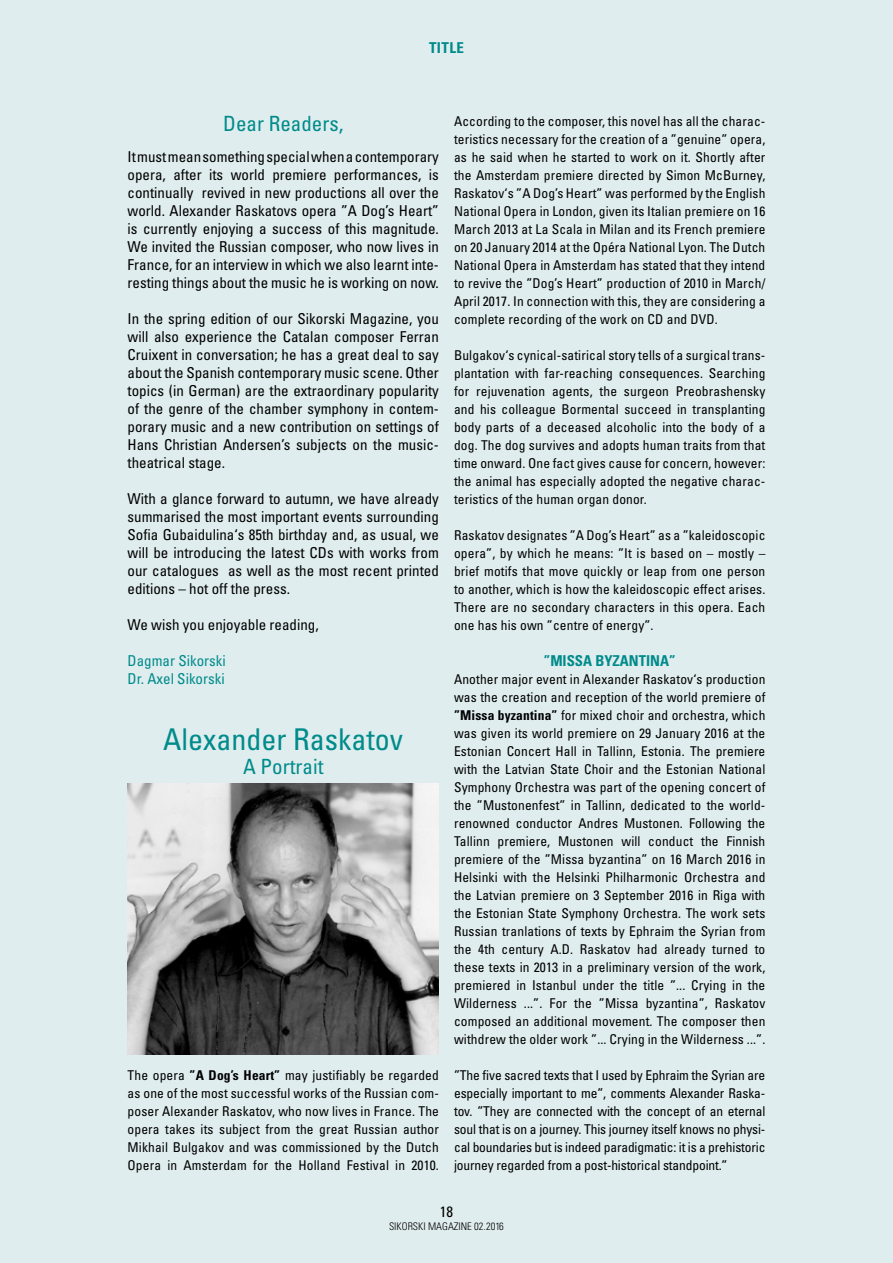
<style>
.page{position:relative;width:893px;height:1263px;background:#e0edee}
.page>*{position:absolute;margin:0;border:0;box-sizing:border-box;transform-origin:0 0}
.t1{font:condensed 30px "Univers LT Std";color:#008b8b}
.t2{font:condensed 21px "Univers LT Std";color:#008b8b}
.t3{font:condensed 15px/18px "Univers LT Std";color:#000;text-align:justify}
.t4{font:condensed 15px/18px "Univers LT Std";color:#008b8b}
.t5{font:700 condensed 15px "Univers LT Std";color:#008b8b}
.t6{font:condensed 13.5px/18px "Univers LT Std";letter-spacing:.01em;color:#000;text-align:justify}
.t7{font:300 condensed 10.5px "Univers LT Std";color:#000}
.s1{font-weight:700}
</style>
<div class="page">
<img style="left:128px;top:783px;width:311px;height:271px">
<p class="t5" style="left:429px;top:39px;width:36px">TITLE</p>
<h2 class="t2" style="left:223px;top:110px;width:122px">Dear Readers,</h2>
<p class="t3" style="left:128px;top:147px;width:313px">It must mean something special when a contemporary opera, after its world premiere performances, is continually revived in new productions all over the world. Alexander Raskatovs opera ”A Dog’s Heart” is currently enjoying a success of this magnitude.<br>We invited the Russian composer, who now lives in France, for an interview in which we also learnt inte&shy;resting things about the music he is working on now.</p>
<p class="t3" style="left:128px;top:309px;width:313px">In the spring edition of our Sikorski Magazine, you will also experience the Catalan composer Ferran Cruixent in conversation; he has a great deal to say about the Spanish contemporary music scene. Other topics (in German) are the extraordinary popularity of the genre of the chamber symphony in contem&shy;porary music and a new contribution on settings of Hans Christian Andersen’s subjects on the music&shy;theatrical stage.</p>
<p class="t3" style="left:128px;top:489px;width:313px">With a glance forward to autumn, we have already summarised the most important events surrounding Sofia Gubaidulina‘s 85th birthday and, as usual, we will be introducing the latest CDs with works from our catalogues as well as the most recent printed editions – hot off the press.</p>
<p class="t3" style="left:128px;top:615px;width:193px">We wish you enjoyable reading,</p>
<p class="t4" style="left:128px;top:651px;width:100px">Dagmar Sikorski<br>Dr. Axel Sikorski</p>
<h1 class="t1" style="left:163px;top:720px;width:241px">Alexander Raskatov</h1>
<h2 class="t2" style="left:243px;top:753px;width:82px">A Portrait</h2>
<p class="t6" style="left:128px;top:1066px;width:313px">The opera <span class="s1">”A Dog’s Heart”</span> may justifiably be regarded as one of the most successful works of the Russian com&shy;poser Alexander Raskatov, who now lives in France. The opera takes its subject from the great Russian author Mikhail Bulgakov and was commissioned by the Dutch Opera in Amsterdam for the Holland Festival in 2010.</p>
<p class="t6" style="left:454px;top:112px;width:313px">According to the composer, this novel has all the charac&shy;teristics necessary for the creation of a ”genuine” opera, as he said when he started to work on it. Shortly after the Amsterdam premiere directed by Simon McBurney, Raskatov‘s ”A Dog’s Heart” was performed by the English National Opera in London, given its Italian premiere on 16<br>March 2013 at La Scala in Milan and its French premiere on 20 January 2014 at the Opéra National Lyon. The Dutch National Opera in Amsterdam has stated that they intend to revive the ”Dog’s Heart” production of 2010 in March/ April 2017. In connection with this, they are considering a complete recording of the work on CD and DVD.</p>
<p class="t6" style="left:454px;top:346px;width:313px">Bulgakov‘s cynical-satirical story tells of a surgical trans&shy;plantation with far-reaching consequences. Searching for rejuvenation agents, the surgeon Preobrashensky and his colleague Bormental succeed in transplanting body parts of a deceased alcoholic into the body of a dog. The dog survives and adopts human traits from that time onward. One fact gives cause for concern, however: the animal has especially adopted the negative charac&shy;teristics of the human organ donor.</p>
<p class="t6" style="left:454px;top:526px;width:313px">Raskatov designates ”A Dog’s Heart” as a ”kaleidoscopic opera”, by which he means: ”It is based on – mostly – brief motifs that move quickly or leap from one person to another, which is how the kaleidoscopic effect arises.<br>There are no secondary characters in this opera. Each one has his own ”centre of energy”.</p>
<p class="t5" style="left:544px;top:651px;width:133px">”MISSA BYZANTINA”</p>
<p class="t6" style="left:454px;top:670px;width:313px">Another major event in Alexander Raskatov‘s production was the creation and reception of the world premiere of <span class="s1">”Missa byzantina”</span> for mixed choir and orchestra, which was given its world premiere on 29 January 2016 at the Estonian Concert Hall in Tallinn, Estonia. The premiere with the Latvian State Choir and the Estonian National Symphony Orchestra was part of the opening concert of the ”Mustonenfest” in Tallinn, dedicated to the world&shy;renowned conductor Andres Mustonen. Following the Tallinn premiere, Mustonen will conduct the Finnish premiere of the ”Missa byzantina” on 16 March 2016 in Helsinki with the Helsinki Philharmonic Orchestra and the Latvian premiere on 3 September 2016 in Riga with the Estonian State Symphony Orchestra. The work sets Russian tranlations of texts by Ephraim the Syrian from the 4th century A.D. Raskatov had already turned to these texts in 2013 in a preliminary version of the work, premiered in Istanbul under the title ”... Crying in the Wilderness ...”. For the ”Missa byzantina”, Raskatov composed an additional movement. The composer then withdrew the older work ”... Crying in the Wilderness ...”.</p>
<p class="t6" style="left:454px;top:1066px;width:313px">”The five sacred texts that I used by Ephraim the Syrian are especially important to me”, comments Alexander Raska&shy;tov. ”They are connected with the concept of an eternal soul that is on a journey. This journey itself knows no physi&shy;cal boundaries but is indeed paradigmatic: it is a prehistoric journey regarded from a post-historical standpoint.”</p>
<p class="t3" style="left:440px;top:1202px;width:15px">18</p>
<p class="t7" style="left:389px;top:1219px;width:116px">SIKORSKI MAGAZINE 02.2016</p>
</div>
